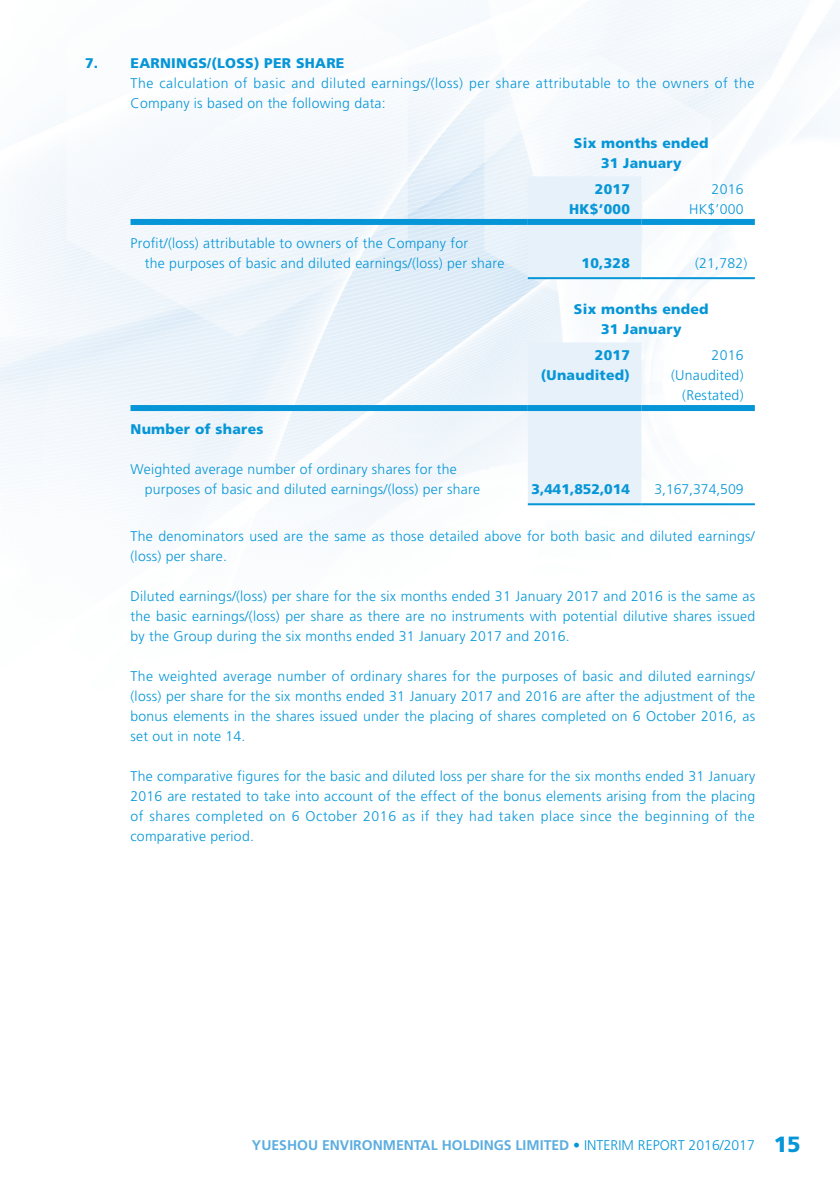
<style>
.page{position:relative;width:840px;height:1191px;background:#fff}
.page>*{position:absolute;margin:0;border:0;box-sizing:border-box;transform-origin:0 0}
._06_Notes{font:300 14px/20px "Frutiger LT Std";letter-spacing:.02em;color:#0696d7;text-align:justify}
._51_N_Table_txt{font:300 14px "Frutiger LT Std";letter-spacing:.015em;color:#0696d7}
._06_Notes-2{font:300 14px/20px "Frutiger LT Std";letter-spacing:.04em;color:#0696d7}
._51_N_Table_txt-2{font:900 14px "Frutiger LT Std";letter-spacing:.02em;color:#0696d7}
.t1{font:700 14px "Frutiger LT Std";color:#5bade0}
._07_NH1{font:900 14px "Frutiger LT Std";letter-spacing:.02em;color:#0696d7}
._51_N_Table_txt-3{font:900 14px "Frutiger LT Std";color:#0696d7}
._51_N_Table_txt-4{font:300 14px "Frutiger LT Std";letter-spacing:-.005em;color:#0696d7}
.s1{font-weight:300;color:#0696d7}
.s2{font-weight:900;font-size:22px;color:#0696d7}
</style>
<div class="page">
<img style="left:0;top:0;width:839px;height:538px">
<div style="left:527px;top:176px;width:114px;height:101px;background:#e6f1f9"></div>
<div style="left:130px;top:219px;width:397px;height:6px;background:#0696d7"></div>
<div style="left:527px;top:219px;width:114px;height:6px;background:#0696d7"></div>
<div style="left:641px;top:219px;width:113px;height:6px;background:#0696d7"></div>
<hr style="left:527px;top:277px;width:114px;height:2px;background:#0696d7">
<hr style="left:641px;top:277px;width:113px;height:2px;background:#0696d7">
<div style="left:527px;top:342px;width:114px;height:161px;background:#e6f1f9"></div>
<div style="left:130px;top:405px;width:397px;height:6px;background:#0696d7"></div>
<div style="left:527px;top:405px;width:114px;height:6px;background:#0696d7"></div>
<div style="left:641px;top:405px;width:113px;height:6px;background:#0696d7"></div>
<hr style="left:527px;top:503px;width:114px;height:2px;background:#0696d7">
<hr style="left:641px;top:503px;width:113px;height:2px;background:#0696d7">
<p class="_07_NH1" style="left:85px;top:55px;width:261px">7. EARNINGS/(LOSS) PER SHARE</p>
<p class="_06_Notes-2" style="left:130px;top:74px;width:625px">The calculation of basic and diluted earnings/(loss) per share attributable to the owners of the<br>Company is based on the following data:</p>
<p class="_51_N_Table_txt-2" style="left:573px;top:135px;width:136px">Six months ended</p>
<p class="_51_N_Table_txt-2" style="left:600px;top:155px;width:82px">31 January</p>
<p class="_51_N_Table_txt-2" style="left:594px;top:181px;width:37px">2017</p>
<p class="_51_N_Table_txt" style="left:711px;top:181px;width:33px">2016</p>
<p class="_51_N_Table_txt-2" style="left:569px;top:201px;width:62px">HK$’000</p>
<p class="_51_N_Table_txt" style="left:688px;top:201px;width:56px">HK$’000</p>
<p class="_51_N_Table_txt" style="left:130px;top:235px;width:339px">Profit/(loss) attributable to owners of the Company for</p>
<p class="_51_N_Table_txt" style="left:145px;top:255px;width:361px">the purposes of basic and diluted earnings/(loss) per share</p>
<p class="_51_N_Table_txt-2" style="left:581px;top:255px;width:50px">10,328</p>
<p class="_51_N_Table_txt" style="left:694px;top:255px;width:54px">(21,782)</p>
<p class="_51_N_Table_txt-2" style="left:573px;top:301px;width:136px">Six months ended</p>
<p class="_51_N_Table_txt-2" style="left:600px;top:321px;width:82px">31 January</p>
<p class="_51_N_Table_txt-2" style="left:594px;top:347px;width:37px">2017</p>
<p class="_51_N_Table_txt" style="left:711px;top:347px;width:33px">2016</p>
<p class="_51_N_Table_txt-2" style="left:540px;top:367px;width:90px">(Unaudited)</p>
<p class="_51_N_Table_txt" style="left:670px;top:367px;width:74px">(Unaudited)</p>
<p class="_51_N_Table_txt" style="left:681px;top:387px;width:63px">(Restated)</p>
<p class="_51_N_Table_txt-2" style="left:130px;top:421px;width:134px">Number of shares</p>
<p class="_51_N_Table_txt" style="left:130px;top:461px;width:327px">Weighted average number of ordinary shares for the</p>
<p class="_51_N_Table_txt" style="left:145px;top:481px;width:336px">purposes of basic and diluted earnings/(loss) per share</p>
<p class="_51_N_Table_txt-3" style="left:531px;top:481px;width:100px">3,441,852,014</p>
<p class="_51_N_Table_txt-4" style="left:654px;top:481px;width:91px">3,167,374,509</p>
<p class="_06_Notes" style="left:130px;top:526px;width:625px">The denominators used are the same as those detailed above for both basic and diluted earnings/ (loss) per share.</p>
<p class="_06_Notes" style="left:130px;top:586px;width:626px">Diluted earnings/(loss) per share for the six months ended 31 January 2017 and 2016 is the same as the basic earnings/(loss) per share as there are no instruments with potential dilutive shares issued by the Group during the six months ended 31 January 2017 and 2016.</p>
<p class="_06_Notes" style="left:130px;top:666px;width:626px">The weighted average number of ordinary shares for the purposes of basic and diluted earnings/ (loss) per share for the six months ended 31 January 2017 and 2016 are after the adjustment of the bonus elements in the shares issued under the placing of shares completed on 6 October 2016, as set out in note 14.</p>
<p class="_06_Notes" style="left:130px;top:766px;width:626px">The comparative figures for the basic and diluted loss per share for the six months ended 31 January 2016 are restated to take into account of the effect of the bonus elements arising from the placing of shares completed on 6 October 2016 as if they had taken place since the beginning of the comparative period.</p>
<p class="t1" style="left:252px;top:1136px;width:550px">YUESHOU ENVIRONMENTAL HOLDINGS LIMITED <span class="s1">• INTERIM REPORT 2016/2017</span> <span class="s2">15</span></p>
</div>
